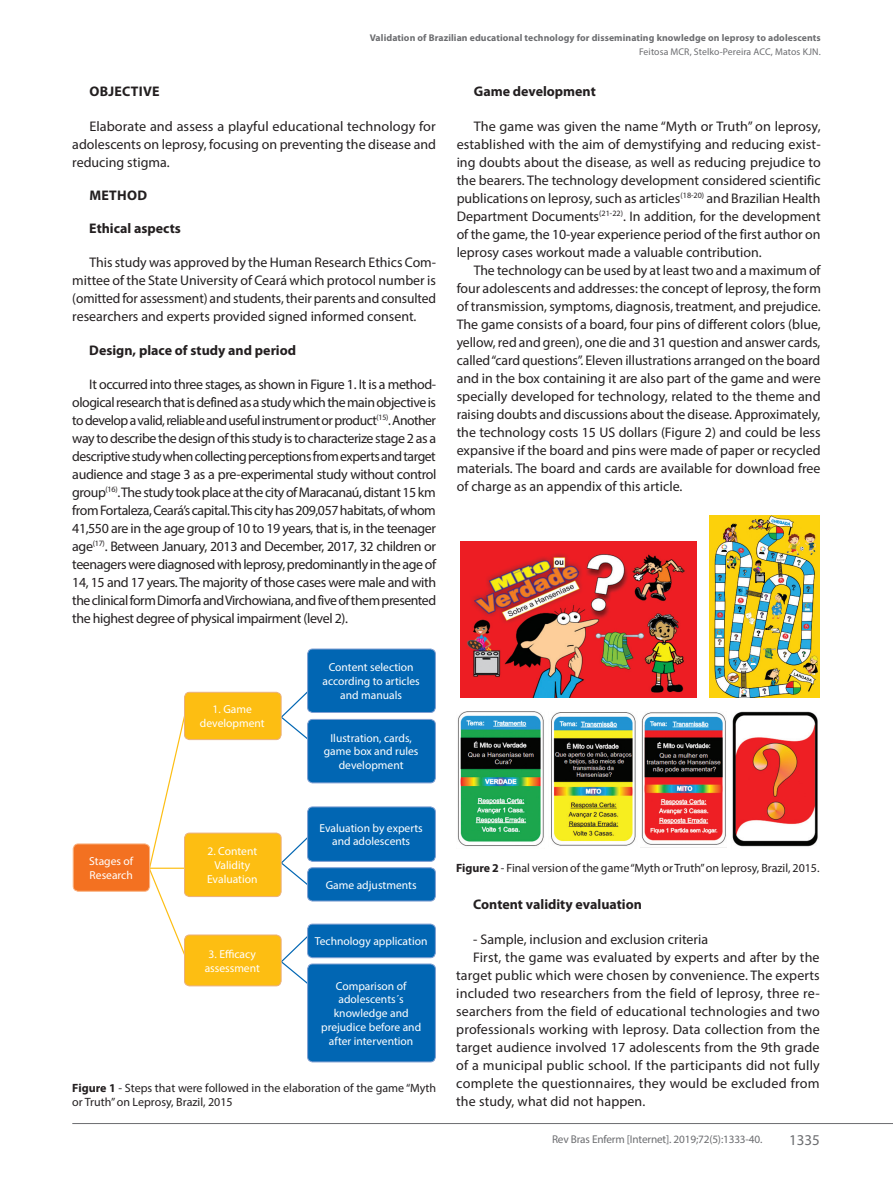
<style>
.page{position:relative;width:893px;height:1191px;background:#fff}
.page>*{position:absolute;margin:0;border:0;box-sizing:border-box;transform-origin:0 0}
.t1{font:15px "Myriad Pro";color:#6c6d70}
.t2{font:13.95px/18px "Myriad Pro";letter-spacing:.01em;color:#231f20;text-align:justify}
.t3{font:700 13.95px "Myriad Pro";color:#231f20}
.t4{font:700 13.95px "Myriad Pro";letter-spacing:.02em;color:#231f20}
.t5{font:12px/14.4px "Myriad Pro";color:#231f20}
.t6{font:11.55px/13.8px "Myriad Pro";color:#fff;text-align:center}
.t7{font:11.25px "Myriad Pro";letter-spacing:-.015em;color:#6c6d70}
.t8{font:700 9.75px "Myriad Pro";letter-spacing:.01em;color:#6c6d70}
.t9{font:9.75px "Myriad Pro";letter-spacing:.01em;color:#6c6d70}
.s1{font-weight:700}
</style>
<div class="page">
<hr style="left:72px;top:1123px;width:821px;height:1px;background:#6c6d70">
<svg style="left:280px;top:834px;width:35px;height:57px"></svg>
<svg style="left:279px;top:691px;width:36px;height:48px"></svg>
<svg style="left:279px;top:936px;width:36px;height:50px"></svg>
<svg style="left:148px;top:716px;width:39px;height:239px"></svg>
<hr style="left:148px;top:867px;width:81px;height:2px;background:#fdbe12">
<div style="left:73px;top:844px;width:77px;height:47px;background:#f37121;border-radius:5px"></div>
<div style="left:73px;top:843px;width:77px;height:48px;border:1px solid #fab382;border-radius:5px"></div>
<div style="left:184px;top:692px;width:97px;height:47px;background:#fdbe12;border-radius:5px"></div>
<div style="left:184px;top:692px;width:97px;height:48px;border:1px solid #eab07d;border-radius:5px"></div>
<div style="left:308px;top:649px;width:127px;height:63px;background:#0166b3;border-radius:5px"></div>
<div style="left:307px;top:648px;width:129px;height:65px;border:1px solid #7e9ed2;border-radius:5px"></div>
<div style="left:308px;top:719px;width:127px;height:64px;background:#0166b3;border-radius:5px"></div>
<div style="left:307px;top:719px;width:129px;height:64px;border:1px solid #7e9ed2;border-radius:5px"></div>
<div style="left:308px;top:807px;width:127px;height:54px;background:#0166b3;border-radius:5px"></div>
<div style="left:307px;top:806px;width:129px;height:55px;border:1px solid #7e9ed2;border-radius:5px"></div>
<div style="left:308px;top:867px;width:127px;height:34px;background:#0166b3;border-radius:5px"></div>
<div style="left:307px;top:867px;width:129px;height:34px;border:1px solid #7e9ed2;border-radius:5px"></div>
<div style="left:308px;top:924px;width:127px;height:33px;background:#0166b3;border-radius:5px"></div>
<div style="left:307px;top:923px;width:129px;height:35px;border:1px solid #7e9ed2;border-radius:5px"></div>
<div style="left:308px;top:964px;width:127px;height:98px;background:#0166b3;border-radius:5px"></div>
<div style="left:307px;top:963px;width:129px;height:99px;border:1px solid #7e9ed2;border-radius:5px"></div>
<div style="left:184px;top:833px;width:97px;height:63px;background:#fdbe12;border-radius:5px"></div>
<div style="left:184px;top:832px;width:97px;height:65px;border:1px solid #eab07d;border-radius:5px"></div>
<div style="left:184px;top:935px;width:97px;height:51px;background:#fdbe12;border-radius:5px"></div>
<div style="left:184px;top:934px;width:97px;height:52px;border:1px solid #eab07d;border-radius:5px"></div>
<img style="left:460px;top:541px;width:236px;height:157px">
<img style="left:710px;top:516px;width:110px;height:181px">
<img style="left:457px;top:711px;width:87px;height:135px">
<img style="left:551px;top:712px;width:85px;height:134px">
<img style="left:641px;top:712px;width:85px;height:133px">
<img style="left:732px;top:711px;width:86px;height:136px">
<p class="t8" style="left:370px;top:33px;width:452px">Validation of Brazilian educational technology for disseminating knowledge on leprosy to adolescents</p>
<p class="t9" style="left:639px;top:46px;width:183px">Feitosa MCR, Stelko-Pereira ACC, Matos KJN.</p>
<p class="t3" style="left:474px;top:83px;width:124px">Game development</p>
<p class="t2" style="left:457px;top:117px;width:366px;text-indent:17px">The game was given the name “Myth or Truth” on leprosy, established with the aim of demystifying and reducing exist&shy;ing doubts about the disease, as well as reducing prejudice to the bearers. The technology development considered scientific publications on leprosy, such as articles<sup>(18-20)</sup> and Brazilian Health Department Documents<sup>(21-22)</sup>. In addition, for the development of the game, the 10-year experience period of the first author on leprosy cases workout made a valuable contribution.</p>
<p class="t2" style="left:457px;top:261px;width:366px;text-indent:17px">The technology can be used by at least two and a maximum of four adolescents and addresses: the concept of leprosy, the form of transmission, symptoms, diagnosis, treatment, and prejudice.<br>The game consists of a board, four pins of different colors (blue, yellow, red and green), one die and 31 question and answer cards, called “card questions”. Eleven illustrations arranged on the board and in the box containing it are also part of the game and were specially developed for technology, related to the theme and raising doubts and discussions about the disease. Approximately, the technology costs 15 US dollars (Figure 2) and could be less expansive if the board and pins were made of paper or recycled materials. The board and cards are available for download free of charge as an appendix of this article.</p>
<p class="t4" style="left:89px;top:83px;width:72px">OBJECTIVE</p>
<p class="t2" style="left:72px;top:117px;width:365px;text-indent:17px">Elaborate and assess a playful educational technology for adolescents on leprosy, focusing on preventing the disease and reducing stigma.</p>
<p class="t3" style="left:89px;top:187px;width:59px">METHOD</p>
<p class="t3" style="left:89px;top:221px;width:93px">Ethical aspects</p>
<p class="t2" style="left:72px;top:253px;width:365px;text-indent:17px">This study was approved by the Human Research Ethics Com&shy;mittee of the State University of Ceará which protocol number is (omitted for assessment) and students, their parents and consulted researchers and experts provided signed informed consent.</p>
<p class="t3" style="left:89px;top:342px;width:208px">Design, place of study and period</p>
<p class="t2" style="left:72px;top:375px;width:366px;text-indent:17px">It occurred into three stages, as shown in Figure 1. It is a method&shy;ological research that is defined as a study which the main objective is to develop a valid, reliable and useful instrument or product<sup>(15)</sup>. Another way to describe the design of this study is to characterize stage 2 as a descriptive study when collecting perceptions from experts and target audience and stage 3 as a pre-experimental study without control group<sup>(16)</sup>. The study took place at the city of Maracanaú, distant 15 km from Fortaleza, Ceará’s capital. This city has 209,057 habitats, of whom 41,550 are in the age group of 10 to 19 years, that is, in the teenager age<sup>(17)</sup>. Between January, 2013 and December, 2017, 32 children or teenagers were diagnosed with leprosy, predominantly in the age of 14, 15 and 17 years. The majority of those cases were male and with the clinical form Dimorfa and Virchowiana, and five of them presented the highest degree of physical impairment (level 2).</p>
<p class="t6" style="left:89px;top:854px;width:46px;text-align:left">Stages of<br>Research</p>
<p class="t6" style="left:200px;top:702px;width:66px">1. Game development</p>
<p class="t6" style="left:207px;top:844px;width:52px">2. Content<br>Validity<br>Evaluation</p>
<p class="t6" style="left:205px;top:947px;width:57px">3. Efficacy assessment</p>
<p class="t6" style="left:323px;top:660px;width:99px">Content selection according to articles and manuals</p>
<p class="t6" style="left:324px;top:730px;width:96px">Ilustration, cards, game box and rules development</p>
<p class="t6" style="left:319px;top:820px;width:105px">Evaluation by experts and adolescents</p>
<p class="t6" style="left:326px;top:877px;width:92px">Game adjustments</p>
<p class="t6" style="left:315px;top:934px;width:114px">Technology application</p>
<p class="t6" style="left:321px;top:978px;width:102px">Comparison of adolescents´s knowledge and prejudice before and after intervention</p>
<p class="t5" style="left:72px;top:1080px;width:365px"><span class="s1">Figure 1</span> - Steps that were followed in the elaboration of the game “Myth or Truth” on Leprosy, Brazil, 2015</p>
<p class="t5" style="left:456px;top:860px;width:365px"><span class="s1">Figure 2</span> - Final version of the game “Myth or Truth” on leprosy, Brazil, 2015.</p>
<p class="t3" style="left:473px;top:896px;width:170px">Content validity evaluation</p>
<p class="t2" style="left:473px;top:930px;width:236px">- Sample, inclusion and exclusion criteria</p>
<p class="t2" style="left:473px;top:948px;width:348px">First, the game was evaluated by experts and after by the</p>
<p class="t2" style="left:456px;top:966px;width:365px">target public which were chosen by convenience. The experts</p>
<p class="t2" style="left:456px;top:984px;width:365px">included two researchers from the field of leprosy, three re-</p>
<p class="t2" style="left:456px;top:1002px;width:365px">searchers from the field of educational technologies and two</p>
<p class="t2" style="left:456px;top:1020px;width:365px">professionals working with leprosy. Data collection from the</p>
<p class="t2" style="left:456px;top:1038px;width:365px">target audience involved 17 adolescents from the 9th grade</p>
<p class="t2" style="left:456px;top:1056px;width:365px">of a municipal public school. If the participants did not fully</p>
<p class="t2" style="left:456px;top:1074px;width:365px">complete the questionnaires, they would be excluded from</p>
<p class="t2" style="left:456px;top:1092px;width:191px">the study, what did not happen.</p>
<p class="t7" style="left:552px;top:1132px;width:212px">Rev Bras Enferm [Internet]. 2019;72(5):1333-40.</p>
<p class="t1" style="left:789px;top:1130px;width:32px">1335</p>
</div>
